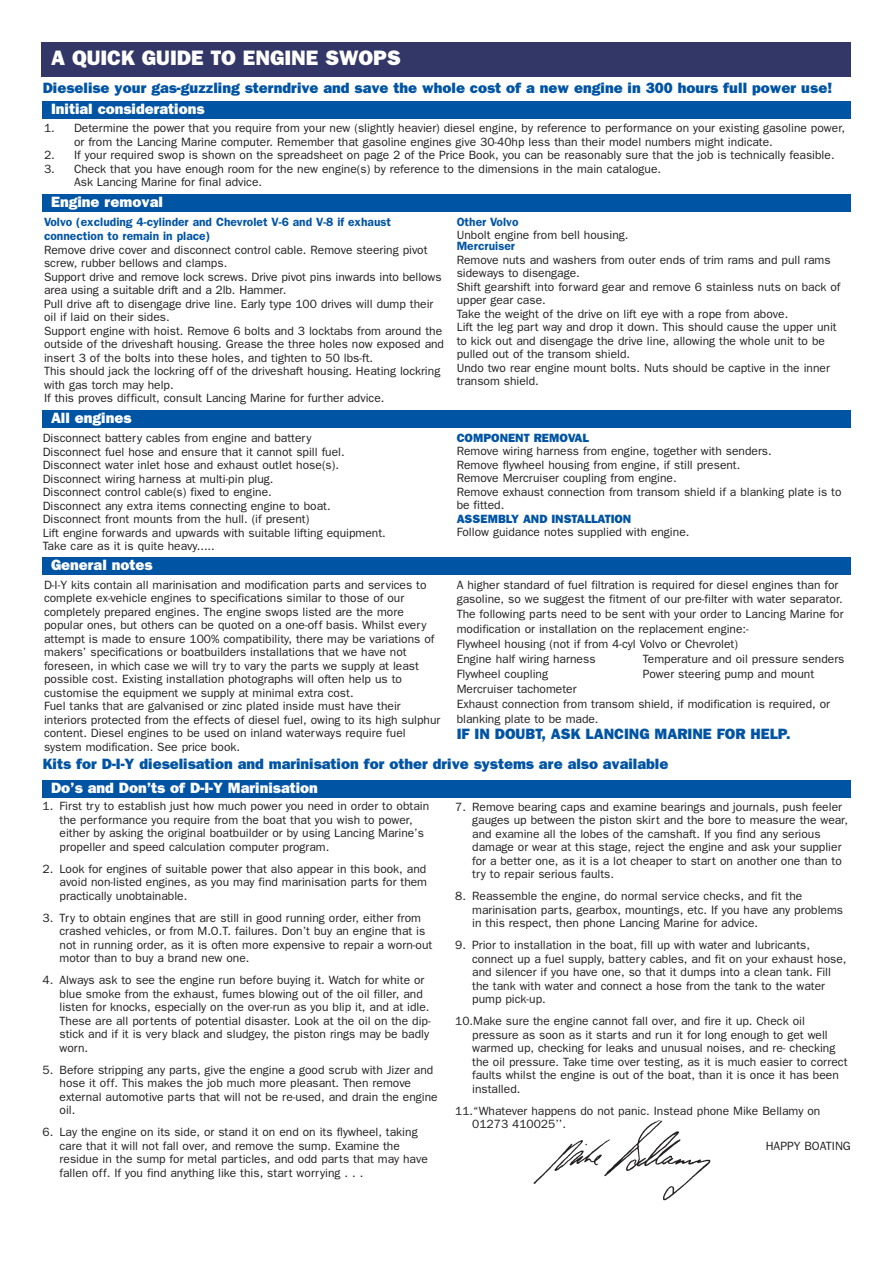
<style>
.page{position:relative;width:893px;height:1263px;background:#fff}
.page>*{position:absolute;margin:0;border:0;box-sizing:border-box;transform-origin:0 0}
.t1{font:800 21px "Franklin Gothic";color:#fff}
.t2{font:800 15px "Franklin Gothic";color:#0054a4}
.t3{font:800 15px "Franklin Gothic";color:#fff}
.t4{font:12px/13.5px "Franklin Gothic";color:#231f20}
.t5{font:600 12px/14.4px "Franklin Gothic";color:#0054a4}
.t6{font:800 12px "Franklin Gothic";color:#0054a4}
</style>
<div class="page">
<img style="left:533px;top:1120px;width:178px;height:81px">
<div style="left:43px;top:102px;width:807px;height:17px;background:#0054a4"></div>
<div style="left:43px;top:195px;width:807px;height:17px;background:#0054a4"></div>
<div style="left:43px;top:411px;width:807px;height:17px;background:#0054a4"></div>
<div style="left:43px;top:558px;width:807px;height:17px;background:#0054a4"></div>
<div style="left:43px;top:781px;width:807px;height:17px;background:#0054a4"></div>
<div style="left:41px;top:43px;width:809px;height:34px;background:#333767"></div>
<h1 class="t1" style="left:51px;top:51px;width:351px">A QUICK GUIDE TO ENGINE SWOPS</h1>
<p class="t2" style="left:43px;top:83px;width:790px">Dieselise your gas-guzzling sterndrive and save the whole cost of a new engine in 300 hours full power use!</p>
<p class="t3" style="left:51px;top:104px;width:155px">Initial considerations</p>
<p class="t4" style="left:74px;top:123px;width:772px;text-indent:-30px">1. Determine the power that you require from your new (slightly heavier) diesel engine, by reference to performance on your existing gasoline power, or from the Lancing Marine computer. Remember that gasoline engines give 30-40hp less than their model numbers might indicate.</p>
<p class="t4" style="left:44px;top:150px;width:792px">2. If your required swop is shown on the spreadsheet on page 2 of the Price Book, you can be reasonably sure that the job is technically feasible.</p>
<p class="t4" style="left:74px;top:163px;width:588px;text-indent:-30px">3. Check that you have enough room for the new engine(s) by reference to the dimensions in the main catalogue.<br>Ask Lancing Marine for final advice.</p>
<p class="t3" style="left:51px;top:197px;width:113px">Engine removal</p>
<p class="t5" style="left:456px;top:215px;width:63px">Other Volvo</p>
<p class="t4" style="left:456px;top:229px;width:173px">Unbolt engine from bell housing.</p>
<p class="t5" style="left:456px;top:240px;width:60px">Mercruiser</p>
<p class="t4" style="left:456px;top:254px;width:385px">Remove nuts and washers from outer ends of trim rams and pull rams sideways to disengage.<br>Shift gearshift into forward gear and remove 6 stainless nuts on back of upper gear case.<br>Take the weight of the drive on lift eye with a rope from above.<br>Lift the leg part way and drop it down. This should cause the upper unit to kick out and disengage the drive line, allowing the whole unit to be pulled out of the transom shield.<br>Undo two rear engine mount bolts. Nuts should be captive in the inner transom shield.</p>
<p class="t5" style="left:44px;top:216px;width:348px">Volvo (excluding 4-cylinder and Chevrolet V-6 and V-8 if exhaust connection to remain in place)</p>
<p class="t4" style="left:44px;top:244px;width:401px">Remove drive cover and disconnect control cable. Remove steering pivot screw, rubber bellows and clamps.<br>Support drive and remove lock screws. Drive pivot pins inwards into bellows area using a suitable drift and a 2lb. Hammer.<br>Pull drive aft to disengage drive line. Early type 100 drives will dump their oil if laid on their sides.<br>Support engine with hoist. Remove 6 bolts and 3 locktabs from around the outside of the driveshaft housing. Grease the three holes now exposed and insert 3 of the bolts into these holes, and tighten to 50 lbs-ft.<br>This should jack the lockring off of the driveshaft housing. Heating lockring with gas torch may help.<br>If this proves difficult, consult Lancing Marine for further advice.</p>
<p class="t3" style="left:51px;top:413px;width:82px">All engines</p>
<p class="t4" style="left:43px;top:432px;width:344px">Disconnect battery cables from engine and battery<br>Disconnect fuel hose and ensure that it cannot spill fuel.<br>Disconnect water inlet hose and exhaust outlet hose(s).<br>Disconnect wiring harness at multi-pin plug.<br>Disconnect control cable(s) fixed to engine.<br>Disconnect any extra items connecting engine to boat.<br>Disconnect front mounts from the hull. (if present)<br>Lift engine forwards and upwards with suitable lifting equipment.<br>Take care as it is quite heavy.....</p>
<p class="t6" style="left:456px;top:433px;width:134px">COMPONENT REMOVAL</p>
<p class="t4" style="left:456px;top:445px;width:386px">Remove wiring harness from engine, together with senders.<br>Remove flywheel housing from engine, if still present.<br>Remove Mercruiser coupling from engine.<br>Remove exhaust connection from transom shield if a blanking plate is to be fitted.</p>
<p class="t6" style="left:456px;top:514px;width:176px">ASSEMBLY AND INSTALLATION</p>
<p class="t4" style="left:456px;top:526px;width:234px">Follow guidance notes supplied with engine.</p>
<p class="t3" style="left:51px;top:560px;width:103px">General notes</p>
<p class="t4" style="left:44px;top:579px;width:398px">D-I-Y kits contain all marinisation and modification parts and services to complete ex-vehicle engines to specifications similar to those of our completely prepared engines. The engine swops listed are the more popular ones, but others can be quoted on a one-off basis. Whilst every attempt is made to ensure 100% compatibility, there may be variations of makers’ specifications or boatbuilders installations that we have not foreseen, in which case we will try to vary the parts we supply at least possible cost. Existing installation photographs will often help us to customise the equipment we supply at minimal extra cost.<br>Fuel tanks that are galvanised or zinc plated inside must have their interiors protected from the effects of diesel fuel, owing to its high sulphur content. Diesel engines to be used on inland waterways require fuel system modification. See price book.</p>
<p class="t4" style="left:456px;top:579px;width:387px">A higher standard of fuel filtration is required for diesel engines than for gasoline, so we suggest the fitment of our pre-filter with water separator.</p>
<p class="t4" style="left:456px;top:607px;width:388px;line-height:15px">The following parts need to be sent with your order to Lancing Marine for modification or installation on the replacement engine:-<br>Flywheel housing (not if from 4-cyl Volvo or Chevrolet)<br>Engine half wiring harness</p>
<p class="t4" style="left:642px;top:653px;width:203px">Temperature and oil pressure senders</p>
<p class="t4" style="left:456px;top:668px;width:93px">Flywheel coupling</p>
<p class="t4" style="left:642px;top:668px;width:173px">Power steering pump and mount</p>
<p class="t4" style="left:456px;top:682px;width:375px;line-height:15px">Mercruiser tachometer<br>Exhaust connection from transom shield, if modification is required, or blanking plate to be made.</p>
<p class="t2" style="left:456px;top:729px;width:335px">IF IN DOUBT, ASK LANCING MARINE FOR HELP.</p>
<p class="t2" style="left:43px;top:758px;width:627px">Kits for D-I-Y dieselisation and marinisation for other drive systems are also available</p>
<p class="t3" style="left:51px;top:783px;width:268px">Do’s and Don’ts of D-I-Y Marinisation</p>
<p class="t4" style="left:60px;top:800px;width:371px;text-indent:-17px">1. First try to establish just how much power you need in order to obtain the performance you require from the boat that you wish to power, either by asking the original boatbuilder or by using Lancing Marine’s propeller and speed calculation computer program.</p>
<p class="t4" style="left:60px;top:863px;width:369px;text-align:justify;text-indent:-17px">2. Look for engines of suitable power that also appear in this book, and avoid non-listed engines, as you may find marinisation parts for them practically unobtainable.</p>
<p class="t4" style="left:60px;top:912px;width:374px;text-indent:-17px">3. Try to obtain engines that are still in good running order, either from crashed vehicles, or from M.O.T. failures. Don’t buy an engine that is not in running order, as it is often more expensive to repair a worn-out motor than to buy a brand new one.</p>
<p class="t4" style="left:60px;top:974px;width:372px;text-indent:-17px">4. Always ask to see the engine run before buying it. Watch for white or blue smoke from the exhaust, fumes blowing out of the oil filler, and listen for knocks, especially on the over-run as you blip it, and at idle.<br>These are all portents of potential disaster. Look at the oil on the dip&shy;stick and if it is very black and sludgey, the piston rings may be badly worn.</p>
<p class="t4" style="left:60px;top:1064px;width:380px;text-indent:-17px">5. Before stripping any parts, give the engine a good scrub with Jizer and hose it off. This makes the job much more pleasant. Then remove external automotive parts that will not be re-used, and drain the engine oil.</p>
<p class="t4" style="left:60px;top:1126px;width:370px;text-indent:-17px">6. Lay the engine on its side, or stand it on end on its flywheel, taking care that it will not fall over, and remove the sump. Examine the residue in the sump for metal particles, and odd parts that may have fallen off. If you find anything like this, start worrying . . .</p>
<p class="t4" style="left:472px;top:801px;width:377px;text-indent:-17px">7. Remove bearing caps and examine bearings and journals, push feeler gauges up between the piston skirt and the bore to measure the wear, and examine all the lobes of the camshaft. If you find any serious damage or wear at this stage, reject the engine and ask your supplier for a better one, as it is a lot cheaper to start on another one than to try to repair serious faults.</p>
<p class="t4" style="left:472px;top:890px;width:372px;text-indent:-17px">8. Reassemble the engine, do normal service checks, and fit the marinisation parts, gearbox, mountings, etc. If you have any problems in this respect, then phone Lancing Marine for advice.</p>
<p class="t4" style="left:472px;top:939px;width:376px;text-indent:-17px">9. Prior to installation in the boat, fill up with water and lubricants, connect up a fuel supply, battery cables, and fit on your exhaust hose, and silencer if you have one, so that it dumps into a clean tank. Fill the tank with water and connect a hose from the tank to the water pump pick-up.</p>
<p class="t4" style="left:472px;top:1015px;width:377px;text-indent:-17px">10.Make sure the engine cannot fall over, and fire it up. Check oil pressure as soon as it starts and run it for long enough to get well warmed up, checking for leaks and unusual noises, and re- checking the oil pressure. Take time over testing, as it is much easier to correct faults whilst the engine is out of the boat, than it is once it has been installed.</p>
<p class="t4" style="left:472px;top:1105px;width:350px;text-indent:-17px">11.“Whatever happens do not panic. Instead phone Mike Bellamy on<br>01273 410025’’.</p>
<p class="t4" style="left:765px;top:1140px;width:87px">HAPPY BOATING</p>
</div>
